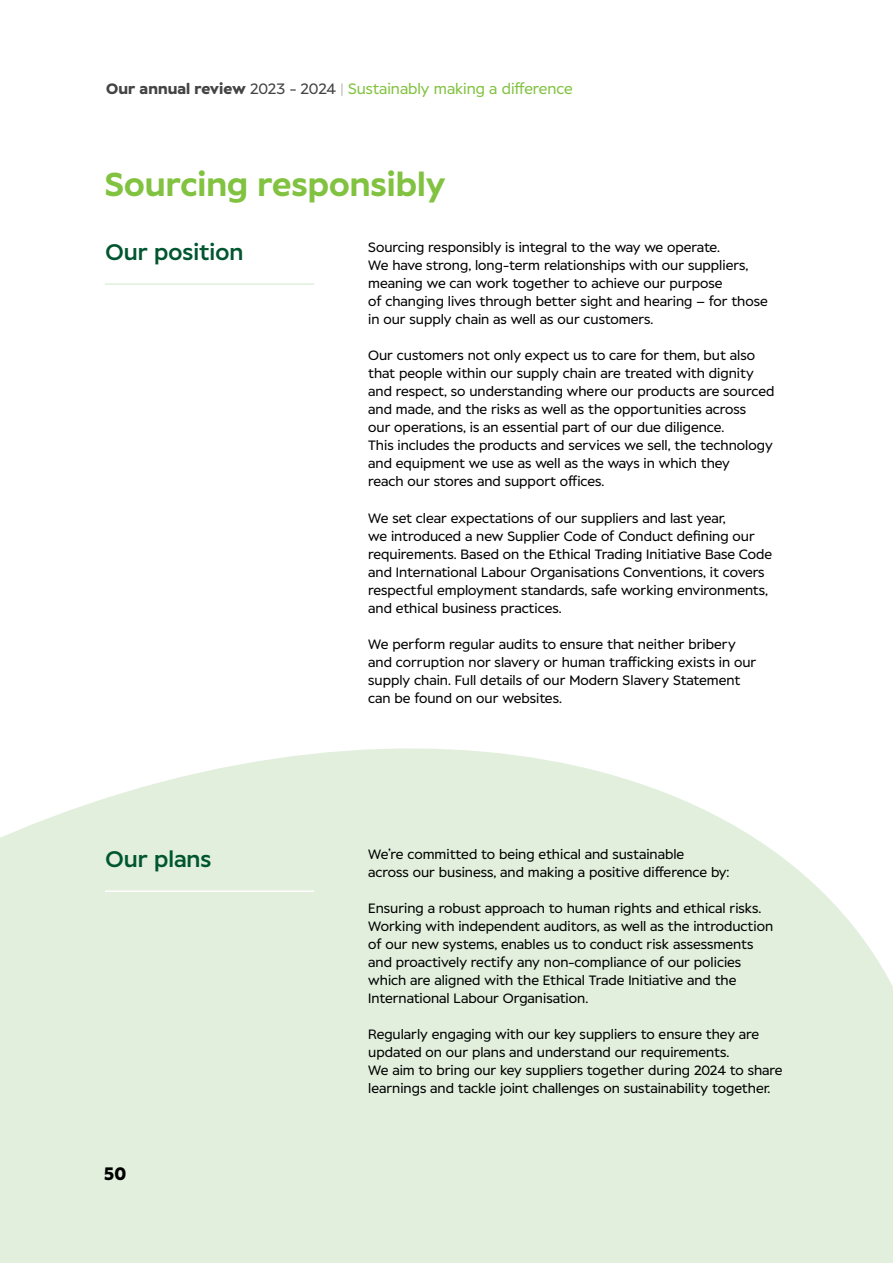
<style>
.page{position:relative;width:893px;height:1263px;background:#fff}
.page>*{position:absolute;margin:0;border:0;box-sizing:border-box;transform-origin:0 0}
.t1{font:600 33px "Specsavers";color:#82c241}
.t2{font:500 22.5px "Specsavers";color:#005630}
.t3{font:700 18px "Specsavers";color:#000}
.t4{font:15px "Specsavers";color:#82c241}
.t5{font:13.5px/18px "Specsavers";color:#000}
.s1{font-weight:700;color:#454444}
.s2{color:#454444}
.s3{font-weight:300;color:#9d9d9c}
</style>
<div class="page">
<svg style="left:0;top:748px;width:893px;height:515px;background:#e4f0e0"></svg>
<hr style="left:105px;top:283px;width:209px;height:2px;background:#e2efdd">
<hr style="left:105px;top:890px;width:209px;height:2px;background:#fff">
<p class="t4" style="left:106px;top:80px;width:468px"><span class="s1">Our annual review</span> <span class="s2">2023 - 2024</span> <span class="s3">|</span> Sustainably making a difference</p>
<p class="t1" style="left:105px;top:164px;width:342px">Sourcing responsibly</p>
<p class="t2" style="left:105px;top:238px;width:139px">Our position</p>
<p class="t5" style="left:368px;top:239px;width:401px">Sourcing responsibly is integral to the way we operate.<br>We have strong, long-term relationships with our suppliers, meaning we can work together to achieve our purpose<br>of changing lives through better sight and hearing – for those in our supply chain as well as our customers.</p>
<p class="t5" style="left:368px;top:347px;width:408px">Our customers not only expect us to care for them, but also that people within our supply chain are treated with dignity and respect, so understanding where our products are sourced and made, and the risks as well as the opportunities across<br>our operations, is an essential part of our due diligence.<br>This includes the products and services we sell, the technology and equipment we use as well as the ways in which they<br>reach our stores and support offices.</p>
<p class="t5" style="left:368px;top:509px;width:406px">We set clear expectations of our suppliers and last year,<br>we introduced a new Supplier Code of Conduct defining our requirements. Based on the Ethical Trading Initiative Base Code and International Labour Organisations Conventions, it covers respectful employment standards, safe working environments, and ethical business practices.</p>
<p class="t5" style="left:368px;top:635px;width:390px">We perform regular audits to ensure that neither bribery and corruption nor slavery or human trafficking exists in our supply chain. Full details of our Modern Slavery Statement can be found on our websites.</p>
<p class="t2" style="left:105px;top:845px;width:107px">Our plans</p>
<p class="t3" style="left:104px;top:1163px;width:23px">50</p>
<p class="t5" style="left:368px;top:845px;width:363px">We’re committed to being ethical and sustainable<br>across our business, and making a positive difference by:</p>
<p class="t5" style="left:368px;top:899px;width:406px">Ensuring a robust approach to human rights and ethical risks.<br>Working with independent auditors, as well as the introduction of our new systems, enables us to conduct risk assessments and proactively rectify any non-compliance of our policies which are aligned with the Ethical Trade Initiative and the International Labour Organisation.</p>
<p class="t5" style="left:368px;top:1025px;width:416px">Regularly engaging with our key suppliers to ensure they are updated on our plans and understand our requirements.<br>We aim to bring our key suppliers together during 2024 to share learnings and tackle joint challenges on sustainability together.</p>
</div>
